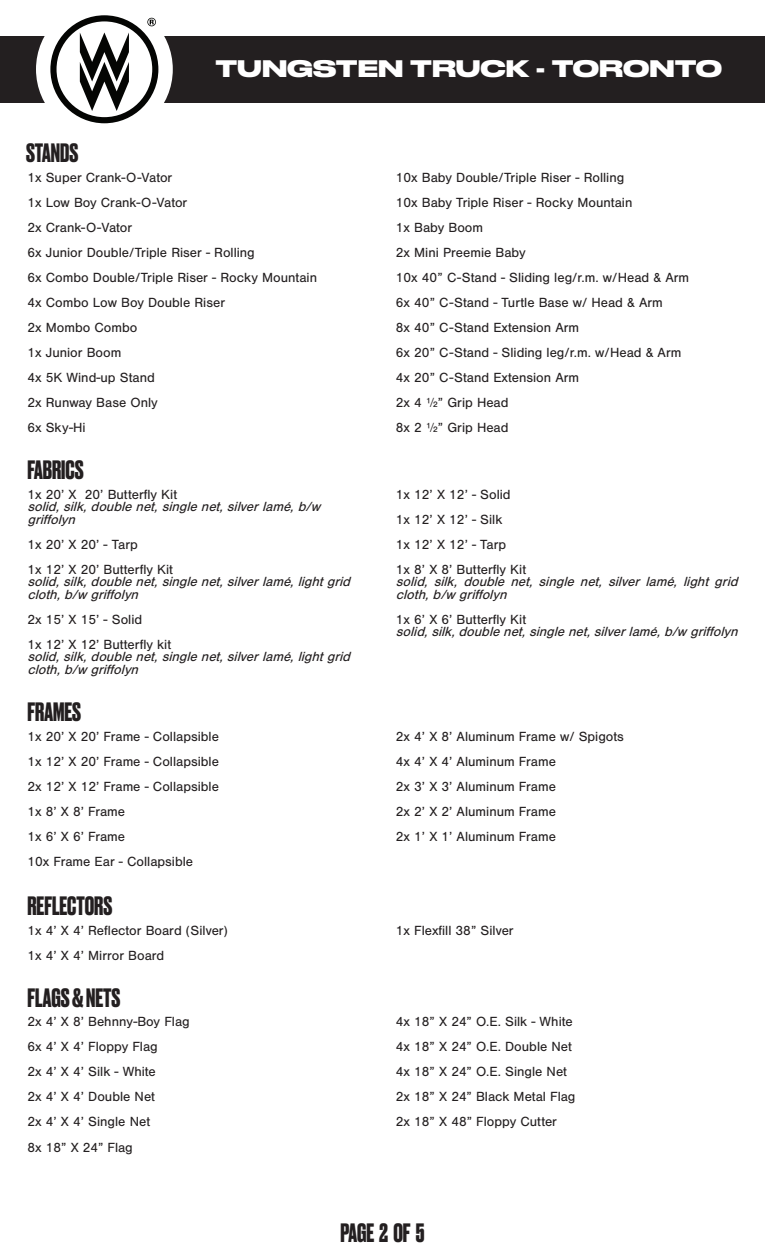
<style>
.page{position:relative;width:765px;height:1260px;background:#fff}
.page>*{position:absolute;margin:0;border:0;box-sizing:border-box;transform-origin:0 0}
.t1{font:700 25px "Druk";color:#231f20}
.t2{font:700 22.5px "Druk Wide";color:#fff}
.t3{font:13.75px "Nimbus San";color:#231f20}
.t4{font:italic 13.75px/12.5px "Nimbus San";color:#231f20}
</style>
<div class="page">
<div style="left:0;top:36px;width:765px;height:67px;background:#231f20"></div>
<div style="left:36px;top:1px;width:137px;height:137px;background:#fff;border-radius:50%"></div>
<svg style="left:50px;top:15px;width:108px;height:108px"></svg>
<p class="t1" style="left:26px;top:136px;width:54px">STANDS</p>
<p class="t2" style="left:215px;top:50px;width:508px">TUNGSTEN TRUCK - TORONTO</p>
<p class="t3" style="left:27px;top:170px;width:146px">1x Super Crank-O-Vator</p>
<p class="t3" style="left:27px;top:195px;width:161px">1x Low Boy Crank-O-Vator</p>
<p class="t3" style="left:27px;top:220px;width:106px">2x Crank-O-Vator</p>
<p class="t3" style="left:27px;top:245px;width:229px">6x Junior Double/Triple Riser - Rolling</p>
<p class="t3" style="left:27px;top:270px;width:291px">6x Combo Double/Triple Riser - Rocky Mountain</p>
<p class="t3" style="left:27px;top:295px;width:199px">4x Combo Low Boy Double Riser</p>
<p class="t3" style="left:27px;top:320px;width:112px">2x Mombo Combo</p>
<p class="t3" style="left:27px;top:345px;width:95px">1x Junior Boom</p>
<p class="t3" style="left:27px;top:370px;width:129px">4x 5K Wind-up Stand</p>
<p class="t3" style="left:27px;top:395px;width:132px">2x Runway Base Only</p>
<p class="t3" style="left:27px;top:420px;width:60px">6x Sky-Hi</p>
<p class="t1" style="left:27px;top:453px;width:58px">FABRICS</p>
<p class="t3" style="left:27px;top:487px;width:151px">1x 20’ X 20’ Butterfly Kit</p>
<p class="t4" style="left:27px;top:501px;width:298px">solid,silk,doublenet,singlenet,silverlamé,b/w griffolyn</p>
<p class="t3" style="left:27px;top:537px;width:112px">1x 20’ X 20’ - Tarp</p>
<p class="t3" style="left:27px;top:562px;width:147px">1x 12’ X 20’ Butterfly Kit</p>
<p class="t4" style="left:27px;top:576px;width:328px">solid,silk,doublenet,singlenet,silverlamé,lightgrid cloth,b/w griffolyn</p>
<p class="t3" style="left:27px;top:612px;width:116px">2x 15’ X 15’ - Solid</p>
<p class="t3" style="left:27px;top:637px;width:145px">1x 12’ X 12’ Butterfly kit</p>
<p class="t4" style="left:27px;top:651px;width:328px">solid,silk,doublenet,singlenet,silverlamé,lightgrid cloth,b/w griffolyn</p>
<p class="t1" style="left:27px;top:695px;width:55px">FRAMES</p>
<p class="t3" style="left:396px;top:170px;width:230px">10x Baby Double/Triple Riser - Rolling</p>
<p class="t3" style="left:396px;top:195px;width:238px">10x Baby Triple Riser - Rocky Mountain</p>
<p class="t3" style="left:396px;top:220px;width:89px">1x Baby Boom</p>
<p class="t3" style="left:396px;top:245px;width:131px">2x Mini Preemie Baby</p>
<p class="t3" style="left:396px;top:270px;width:295px">10x 40” C-Stand - Sliding leg/r.m. w/Head &amp; Arm</p>
<p class="t3" style="left:396px;top:295px;width:269px">6x 40” C-Stand - Turtle Base w/ Head &amp; Arm</p>
<p class="t3" style="left:396px;top:320px;width:185px">8x 40” C-Stand Extension Arm</p>
<p class="t3" style="left:396px;top:345px;width:287px">6x 20” C-Stand - Sliding leg/r.m. w/Head &amp; Arm</p>
<p class="t3" style="left:396px;top:370px;width:185px">4x 20” C-Stand Extension Arm</p>
<p class="t3" style="left:396px;top:395px;width:114px">2x 4 1/2” Grip Head</p>
<p class="t3" style="left:396px;top:420px;width:114px">8x 2 1/2” Grip Head</p>
<p class="t3" style="left:396px;top:487px;width:116px">1x 12’ X 12’ - Solid</p>
<p class="t3" style="left:396px;top:512px;width:108px">1x 12’ X 12’ - Silk</p>
<p class="t3" style="left:396px;top:537px;width:112px">1x 12’ X 12’ - Tarp</p>
<p class="t3" style="left:396px;top:562px;width:132px">1x 8’ X 8’ Butterfly Kit</p>
<p class="t4" style="left:396px;top:576px;width:347px">solid, silk, double net, single net, silver lamé, light grid cloth,b/w griffolyn</p>
<p class="t3" style="left:396px;top:612px;width:132px">1x 6’ X 6’ Butterfly Kit</p>
<p class="t4" style="left:396px;top:626px;width:347px">solid,silk,doublenet,singlenet,silverlamé,b/w griffolyn</p>
<p class="t3" style="left:27px;top:728px;width:193px">1x 20’ X 20’ Frame - Collapsible</p>
<p class="t3" style="left:27px;top:753px;width:193px">1x 12’ X 20’ Frame - Collapsible</p>
<p class="t3" style="left:27px;top:778px;width:193px">2x 12’ X 12’ Frame - Collapsible</p>
<p class="t3" style="left:27px;top:803px;width:99px">1x 8’ X 8’ Frame</p>
<p class="t3" style="left:27px;top:828px;width:99px">1x 6’ X 6’ Frame</p>
<p class="t3" style="left:27px;top:853px;width:167px">10x Frame Ear - Collapsible</p>
<p class="t1" style="left:27px;top:888px;width:86px">REFLECTORS</p>
<p class="t3" style="left:27px;top:923px;width:202px">1x 4’ X 4’ Reflector Board (Silver)</p>
<p class="t3" style="left:396px;top:923px;width:119px">1x Flexfill 38” Silver</p>
<p class="t3" style="left:27px;top:948px;width:138px">1x 4’ X 4’ Mirror Board</p>
<p class="t1" style="left:27px;top:980px;width:94px">FLAGS &amp; NETS</p>
<p class="t3" style="left:396px;top:1014px;width:178px">4x 18” X 24” O.E. Silk - White</p>
<p class="t3" style="left:396px;top:1039px;width:178px">4x 18” X 24” O.E. Double Net</p>
<p class="t3" style="left:396px;top:1064px;width:173px">4x 18” X 24” O.E. Single Net</p>
<p class="t3" style="left:396px;top:1089px;width:181px">2x 18” X 24” Black Metal Flag</p>
<p class="t3" style="left:396px;top:1114px;width:163px">2x 18” X 48” Floppy Cutter</p>
<p class="t3" style="left:396px;top:728px;width:230px">2x 4’ X 8’ Aluminum Frame w/ Spigots</p>
<p class="t3" style="left:396px;top:753px;width:162px">4x 4’ X 4’ Aluminum Frame</p>
<p class="t3" style="left:396px;top:778px;width:162px">2x 3’ X 3’ Aluminum Frame</p>
<p class="t3" style="left:396px;top:803px;width:162px">2x 2’ X 2’ Aluminum Frame</p>
<p class="t3" style="left:396px;top:828px;width:162px">2x 1’ X 1’ Aluminum Frame</p>
<p class="t3" style="left:27px;top:1014px;width:164px">2x 4’ X 8’ Behnny-Boy Flag</p>
<p class="t3" style="left:27px;top:1039px;width:132px">6x 4’ X 4’ Floppy Flag</p>
<p class="t3" style="left:27px;top:1064px;width:130px">2x 4’ X 4’ Silk - White</p>
<p class="t3" style="left:27px;top:1089px;width:129px">2x 4’ X 4’ Double Net</p>
<p class="t3" style="left:27px;top:1114px;width:124px">2x 4’ X 4’ Single Net</p>
<p class="t3" style="left:27px;top:1140px;width:107px">8x 18” X 24” Flag</p>
<p class="t1" style="left:340px;top:1216px;width:86px">PAGE 2 OF 5</p>
</div>
